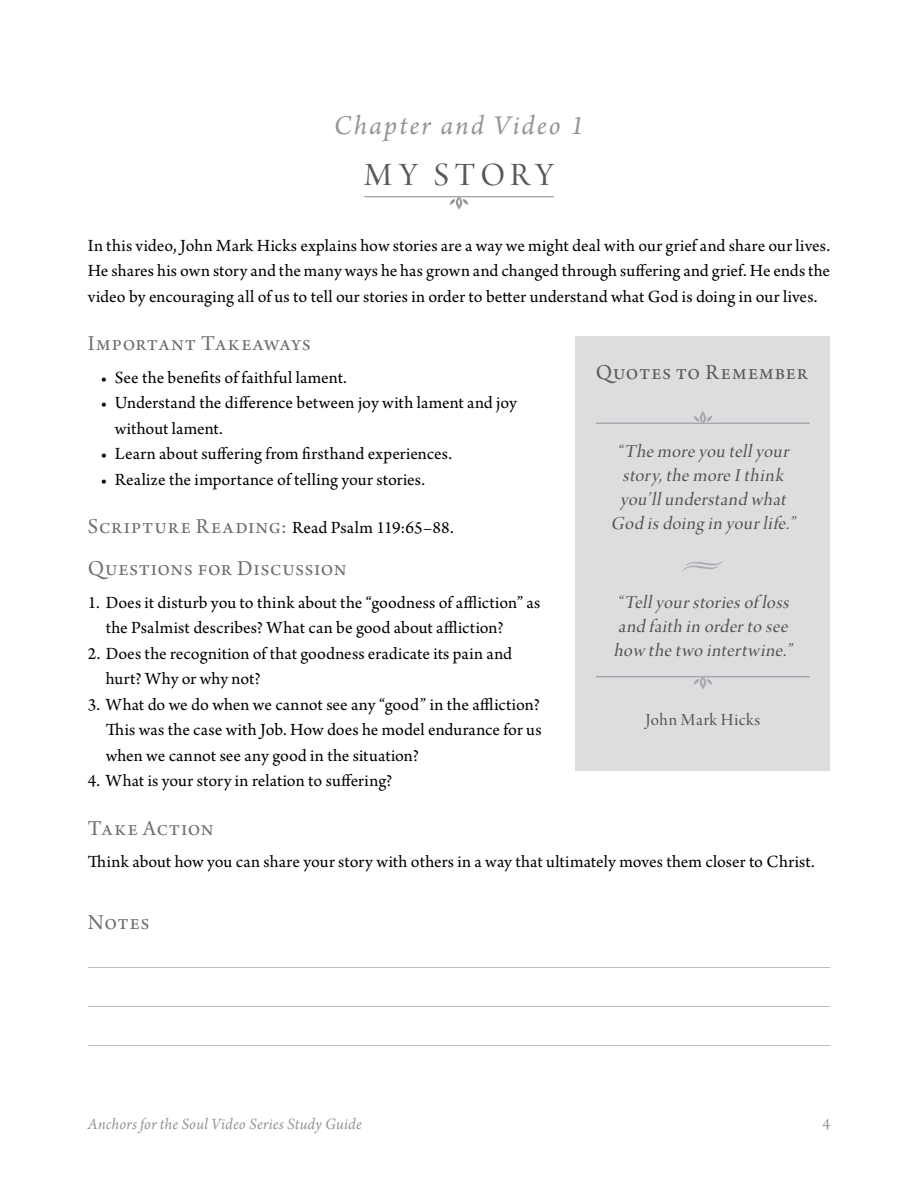
<style>
.page{position:relative;width:918px;height:1188px;background:#fff}
.page>*{position:absolute;margin:0;border:0;box-sizing:border-box;transform-origin:0 0}
.t1{font:34.5px "Arno Pro Display";letter-spacing:.155em;color:#58595b}
.t2{font:italic 28.5px "Arno Pro";letter-spacing:.075em;color:#939598}
.t3{font:22.5px "Arno Pro Subhead";letter-spacing:.04em;color:#6d6e71}
.t4{font:22.5px "Arno Pro Subhead";letter-spacing:.055em;color:#58595b}
.t5{font:italic 19.5px/24px "Arno Pro Display";letter-spacing:.015em;color:#515254;text-align:center}
.t6{font:18px/25.5px "Arno Pro";color:#000}
.t7{font:18px "Arno Pro Display";letter-spacing:.035em;color:#515254}
.t8{font:italic 16.5px "Arno Pro";letter-spacing:.01em;color:#939598}
.t9{font:16.5px "Arno Pro";color:#939598}
.s1{font-family:"Arno Pro Subhead";font-size:22.5px;color:#6d6e71}
</style>
<div class="page">
<hr style="left:364px;top:196px;width:190px;height:1px;background:#939598">
<hr style="left:88px;top:967px;width:742px;height:1px;background:#bcbec0">
<hr style="left:88px;top:1006px;width:742px;height:1px;background:#bcbec0">
<hr style="left:88px;top:1045px;width:742px;height:1px;background:#bcbec0">
<svg style="left:450px;top:197px;width:18px;height:13px"></svg>
<div style="left:576px;top:337px;width:254px;height:434px;background:#dcddde"></div>
<hr style="left:596px;top:423px;width:214px;height:1px;background:#a7a9ac">
<hr style="left:596px;top:676px;width:214px;height:1px;background:#a7a9ac">
<svg style="left:683px;top:561px;width:40px;height:10px"></svg>
<svg style="left:694px;top:411px;width:18px;height:12px"></svg>
<svg style="left:694px;top:677px;width:18px;height:12px"></svg>
<h2 class="t2" style="left:334px;top:110px;width:252px">Chapter and Video 1</h2>
<h1 class="t1" style="left:364px;top:156px;width:191px">MY STORY</h1>
<p class="t6" style="left:88px;top:233px;width:744px;text-align:justify">In this video, John Mark Hicks explains how stories are a way we might deal with our grief and share our lives.<br>He shares his own story and the many ways he has grown and changed through suffering and grief. He ends the video by encouraging all of us to tell our stories in order to better understand what God is doing in our lives.</p>
<p class="t3" style="left:88px;top:331px;width:225px">Important Takeaways</p>
<p class="t6" style="left:100px;top:365px;width:248px">• See the benefits of faithful lament.</p>
<p class="t6" style="left:115px;top:391px;width:404px;text-indent:-14px">• Understand the difference between joy with lament and joy without lament.</p>
<p class="t6" style="left:100px;top:442px;width:353px">• Learn about suffering from firsthand experiences.</p>
<p class="t6" style="left:100px;top:468px;width:326px">• Realize the importance of telling your stories.</p>
<p class="t6" style="left:88px;top:516px;width:368px"><span class="s1">Scripture Reading:</span> Read Psalm 119:65–88.</p>
<p class="t3" style="left:88px;top:556px;width:260px">Questions for Discussion</p>
<p class="t6" style="left:106px;top:590px;width:436px;text-indent:-18px">1. Does it disturb you to think about the “goodness of affliction” as the Psalmist describes? What can be good about affliction?</p>
<p class="t6" style="left:106px;top:642px;width:408px;text-indent:-18px">2. Does the recognition of that goodness eradicate its pain and hurt? Why or why not?</p>
<p class="t6" style="left:106px;top:693px;width:437px;text-align:justify;text-indent:-18px">3. What do we do when we cannot see any “good” in the affliction?<br>This was the case with Job. How does he model endurance for us when we cannot see any good in the situation?</p>
<p class="t6" style="left:88px;top:769px;width:306px">4. What is your story in relation to suffering?</p>
<p class="t3" style="left:88px;top:816px;width:127px">Take Action</p>
<p class="t6" style="left:88px;top:850px;width:729px">Think about how you can share your story with others in a way that ultimately moves them closer to Christ.</p>
<p class="t4" style="left:596px;top:360px;width:213px">Quotes to Remember</p>
<p class="t5" style="left:611px;top:440px;width:190px">“The more you tellyour story,the more Ithink you’llunderstand what<br>God isdoing in yourlife.”</p>
<p class="t5" style="left:614px;top:592px;width:184px;text-align:left">“Tellyourstoriesof loss and faith in orderto see how the two intertwine.”</p>
<p class="t7" style="left:646px;top:710px;width:116px">John Mark Hicks</p>
<p class="t3" style="left:88px;top:910px;width:63px">Notes</p>
<p class="t8" style="left:88px;top:1115px;width:275px">Anchors for the Soul Video Series Study Guide</p>
<p class="t9" style="left:822px;top:1115px;width:9px">4</p>
</div>
